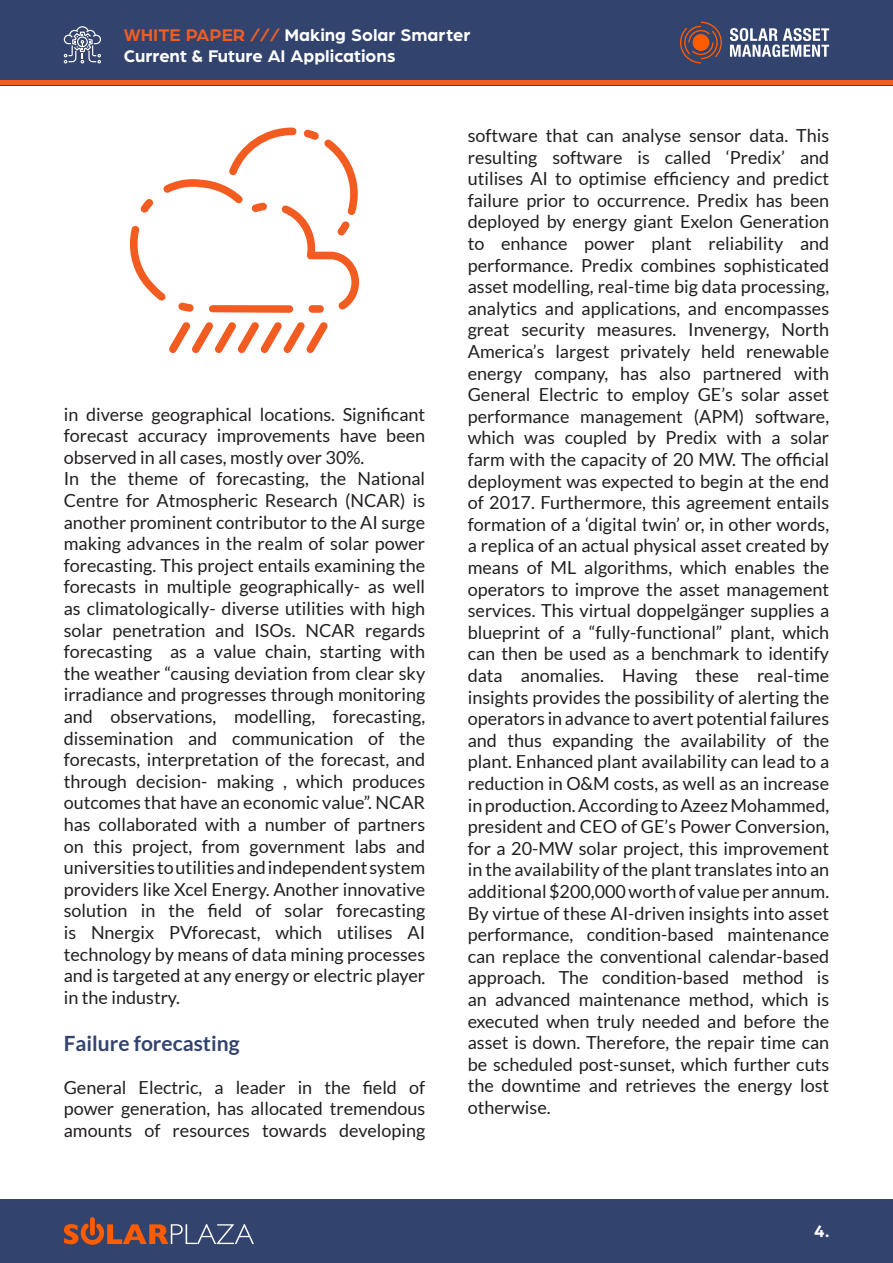
<style>
.page{position:relative;width:893px;height:1263px;background:#fff}
.page>*{position:absolute;margin:0;border:0;box-sizing:border-box;transform-origin:0 0}
.t1{font:700 21px "Lato";color:#32436d}
.t2{font:18px/21.6px "Lato";color:#231f20;text-align:justify}
.t3{font:700 18px/21.6px "Arboria";color:#fff}
.s1{color:#f25d21}
</style>
<div class="page">
<div style="left:0;top:1199px;width:893px;height:64px;background:#32436d"></div>
<div style="left:0;top:0;width:893px;height:85px;background:#32436d"></div>
<svg style="left:680px;top:22px;width:42px;height:41px"></svg>
<div style="left:692px;top:34px;width:17px;height:17px;background:#ff5c00;border-radius:50%"></div>
<svg style="left:730px;top:28px;width:99px;height:29px"></svg>
<svg style="left:64px;top:1217px;width:190px;height:28px"></svg>
<hr style="left:0;top:81px;width:893px;height:4px;background:#f25d21">
<svg style="left:64px;top:26px;width:37px;height:37px"></svg>
<svg style="left:169px;top:322px;width:159px;height:31px"></svg>
<svg style="left:130px;top:128px;width:229px;height:185px"></svg>
<p class="t3" style="left:124px;top:23px;width:348px"><span class="s1">WHITE PAPER ///</span> Making Solar Smarter<br>Current &amp; Future AI Applications</p>
<p class="t2" style="left:64px;top:403px;width:363px">in diverse geographical locations. Significant forecast accuracy improvements have been observed in all cases, mostly over 30%.</p>
<p class="t2" style="left:64px;top:468px;width:363px">In the theme of forecasting, the National Centre for Atmospheric Research (NCAR) is another prominent contributor to the AI surge making advances in the realm of solar power forecasting. This project entails examining the forecasts in multiple geographically- as well as climatologically- diverse utilities with high solar penetration and ISOs. NCAR regards forecasting as a value chain, starting with the weather “causing deviation from clear sky irradiance and progresses through monitoring and observations, modelling, forecasting, dissemination and communication of the forecasts, interpretation of the forecast, and through decision- making , which produces outcomes that have an economic value”. NCAR has collaborated with a number of partners on this project, from government labs and universities to utilities and independent system providers like Xcel Energy. Another innovative solution in the field of solar forecasting is Nnergix PVforecast, which utilises AI technology by means of data mining processes and is targeted at any energy or electric player in the industry.</p>
<p class="t1" style="left:64px;top:1031px;width:177px">Failure forecasting</p>
<p class="t2" style="left:64px;top:1076px;width:363px">General Electric, a leader in the field of power generation, has allocated tremendous amounts of resources towards developing</p>
<p class="t2" style="left:468px;top:125px;width:363px">software that can analyse sensor data. This resulting software is called ‘Predix’ and utilises AI to optimise efficiency and predict failure prior to occurrence. Predix has been deployed by energy giant Exelon Generation to enhance power plant reliability and performance. Predix combines sophisticated asset modelling, real-time big data processing, analytics and applications, and encompasses great security measures. Invenergy, North America’s largest privately held renewable energy company, has also partnered with General Electric to employ GE’s solar asset performance management (APM) software, which was coupled by Predix with a solar farm with the capacity of 20 MW. The official deployment was expected to begin at the end of 2017. Furthermore, this agreement entails formation of a ‘digital twin’ or, in other words, a replica of an actual physical asset created by means of ML algorithms, which enables the operators to improve the asset management services. This virtual doppelgänger supplies a blueprint of a “fully-functional” plant, which can then be used as a benchmark to identify data anomalies. Having these real-time insights provides the possibility of alerting the operators in advance to avert potential failures and thus expanding the availability of the plant. Enhanced plant availability can lead to a reduction in O&amp;M costs, as well as an increase in production. According to Azeez Mohammed, president and CEO of GE’s Power Conversion, for a 20-MW solar project, this improvement in the availability of the plant translates into an additional $200,000 worth of value per annum.<br>By virtue of these AI-driven insights into asset performance, condition-based maintenance can replace the conventional calendar-based approach. The condition-based method is an advanced maintenance method, which is executed when truly needed and before the asset is down. Therefore, the repair time can be scheduled post-sunset, which further cuts the downtime and retrieves the energy lost otherwise.</p>
<p class="t3" style="left:814px;top:1219px;width:17px">4.</p>
</div>
